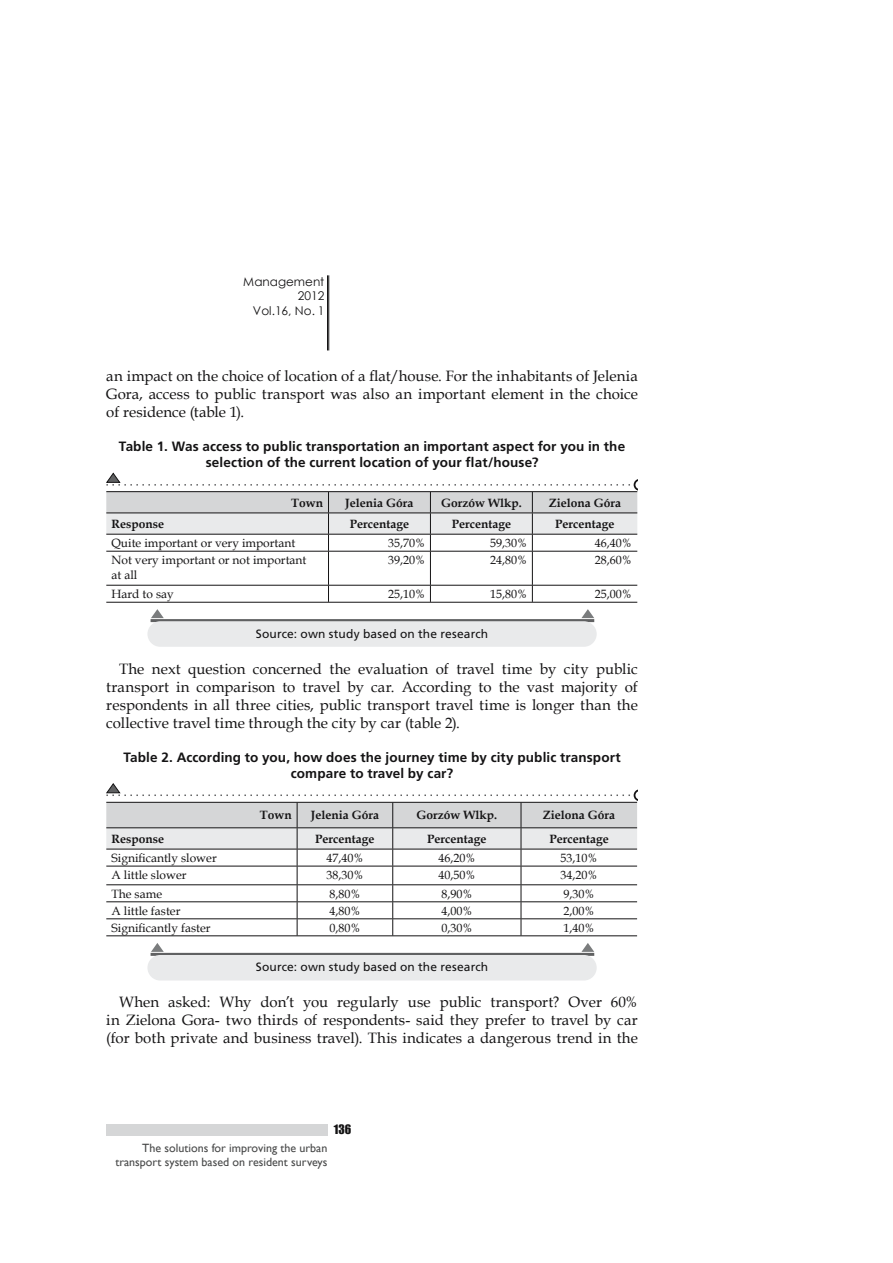
<style>
.page{position:relative;width:893px;height:1263px;background:#fff}
.page>*{position:absolute;margin:0;border:0;box-sizing:border-box;transform-origin:0 0}
.t1{font:15px/18px "Book Antiqua";color:#141314;text-align:justify}
.t2{font:700 13.5px/16.2px "Frutiger LT Pro";letter-spacing:.01em;color:#141314;text-align:center}
.t3{font:12px/14.4px "Book Antiqua";color:#141314}
.t4{font:700 12px "Book Antiqua";color:#141314}
.t5{font:12px/14.4px "Gill Sans";color:#484949;text-align:right}
.t6{font:12px "Frutiger LT Pro";letter-spacing:.015em;color:#141314}
.t7{font:12px/14.4px "Century Gothic";color:#141314;text-align:right}
.t8{font:12px "Impact";color:#141314}
</style>
<div class="page">
<div style="left:106px;top:1124px;width:221px;height:11px;background:#d5d6d7"></div>
<hr style="left:328px;top:275px;width:1px;height:75px;background:#141314">
<hr style="left:327px;top:275px;width:1px;height:75px;background:#141314">
<hr style="left:151px;top:953px;width:443px;height:3px;background:#606162">
<svg style="left:151px;top:943px;width:13px;height:9px"></svg>
<svg style="left:581px;top:943px;width:13px;height:9px"></svg>
<div style="left:147px;top:955px;width:450px;height:25px;background:#e9eaeb;border-radius:13px"></div>
<hr style="left:151px;top:619px;width:443px;height:3px;background:#606162">
<svg style="left:151px;top:609px;width:13px;height:9px"></svg>
<svg style="left:581px;top:609px;width:13px;height:9px"></svg>
<div style="left:147px;top:621px;width:450px;height:26px;background:#e9eaeb;border-radius:13px"></div>
<hr style="left:106px;top:551px;width:531px;height:1px;background:#141314">
<hr style="left:106px;top:585px;width:531px;height:1px;background:#141314">
<hr style="left:106px;top:602px;width:531px;height:1px;background:#141314">
<hr style="left:328px;top:552px;width:1px;height:33px;background:#141314">
<hr style="left:430px;top:552px;width:1px;height:33px;background:#141314">
<hr style="left:532px;top:552px;width:1px;height:33px;background:#141314">
<svg style="left:328px;top:586px;width:1px;height:16px"></svg>
<svg style="left:430px;top:586px;width:1px;height:16px"></svg>
<svg style="left:532px;top:586px;width:1px;height:16px"></svg>
<hr style="left:106px;top:935px;width:531px;height:1px;background:#141314">
<svg style="left:106px;top:473px;width:532px;height:78px"></svg>
<svg style="left:106px;top:783px;width:532px;height:152px"></svg>
<p class="t7" style="left:243px;top:274px;width:83px">Management<br>2012<br>Vol.16, No. 1</p>
<p class="t1" style="left:106px;top:367px;width:533px">an impact on the choice of location of a flat/house. For the inhabitants of Jelenia Gora, access to public transport was also an important element in the choice of residence (table 1).</p>
<p class="t2" style="left:119px;top:439px;width:508px">Table 1. Was access to public transportation an important aspect for you in the selection of the current location of your flat/house?</p>
<p class="t4" style="left:291px;top:496px;width:34px">Town</p>
<p class="t4" style="left:345px;top:496px;width:70px">Jelenia Góra</p>
<p class="t4" style="left:441px;top:496px;width:82px">Gorzów Wlkp.</p>
<p class="t4" style="left:549px;top:496px;width:74px">Zielona Góra</p>
<p class="t4" style="left:112px;top:517px;width:54px">Response</p>
<p class="t4" style="left:350px;top:517px;width:61px">Percentage</p>
<p class="t4" style="left:452px;top:517px;width:61px">Percentage</p>
<p class="t4" style="left:555px;top:517px;width:61px">Percentage</p>
<p class="t3" style="left:112px;top:536px;width:185px">Quite important or very important</p>
<p class="t3" style="left:388px;top:536px;width:39px">35,70%</p>
<p class="t3" style="left:490px;top:536px;width:39px">59,30%</p>
<p class="t3" style="left:595px;top:536px;width:39px">46,40%</p>
<p class="t3" style="left:112px;top:553px;width:196px">Not very important or not important at all</p>
<p class="t3" style="left:388px;top:553px;width:39px">39,20%</p>
<p class="t3" style="left:490px;top:553px;width:39px">24,80%</p>
<p class="t3" style="left:595px;top:553px;width:39px">28,60%</p>
<p class="t3" style="left:112px;top:587px;width:64px">Hard to say</p>
<p class="t3" style="left:388px;top:587px;width:39px">25,10%</p>
<p class="t3" style="left:490px;top:587px;width:39px">15,80%</p>
<p class="t3" style="left:595px;top:587px;width:39px">25,00%</p>
<p class="t6" style="left:256px;top:628px;width:234px">Source: own study based on the research</p>
<p class="t1" style="left:106px;top:660px;width:533px;text-indent:13px">The next question concerned the evaluation of travel time by city public transport in comparison to travel by car. According to the vast majority of respondents in all three cities, public transport travel time is longer than the collective travel time through the city by car (table 2).</p>
<p class="t2" style="left:123px;top:750px;width:499px">Table 2. According to you, how does the journey time by city public transport compare to travel by car?</p>
<p class="t4" style="left:260px;top:808px;width:34px">Town</p>
<p class="t4" style="left:311px;top:808px;width:70px">Jelenia Góra</p>
<p class="t4" style="left:417px;top:808px;width:82px">Gorzów Wlkp.</p>
<p class="t4" style="left:543px;top:808px;width:74px">Zielona Góra</p>
<p class="t4" style="left:112px;top:832px;width:54px">Response</p>
<p class="t4" style="left:315px;top:832px;width:61px">Percentage</p>
<p class="t4" style="left:427px;top:832px;width:61px">Percentage</p>
<p class="t4" style="left:549px;top:832px;width:61px">Percentage</p>
<p class="t3" style="left:112px;top:851px;width:107px">Significantly slower</p>
<p class="t3" style="left:326px;top:851px;width:39px">47,40%</p>
<p class="t3" style="left:438px;top:851px;width:39px">46,20%</p>
<p class="t3" style="left:560px;top:851px;width:39px">53,10%</p>
<p class="t3" style="left:112px;top:868px;width:77px">A little slower</p>
<p class="t3" style="left:326px;top:868px;width:39px">38,30%</p>
<p class="t3" style="left:438px;top:868px;width:39px">40,50%</p>
<p class="t3" style="left:560px;top:868px;width:39px">34,20%</p>
<p class="t3" style="left:112px;top:887px;width:52px">The same</p>
<p class="t3" style="left:329px;top:887px;width:33px">8,80%</p>
<p class="t3" style="left:441px;top:887px;width:33px">8,90%</p>
<p class="t3" style="left:563px;top:887px;width:33px">9,30%</p>
<p class="t3" style="left:112px;top:904px;width:70px">A little faster</p>
<p class="t3" style="left:329px;top:904px;width:33px">4,80%</p>
<p class="t3" style="left:441px;top:904px;width:33px">4,00%</p>
<p class="t3" style="left:563px;top:904px;width:33px">2,00%</p>
<p class="t3" style="left:112px;top:921px;width:101px">Significantly faster</p>
<p class="t3" style="left:329px;top:921px;width:33px">0,80%</p>
<p class="t3" style="left:441px;top:921px;width:33px">0,30%</p>
<p class="t3" style="left:563px;top:921px;width:33px">1,40%</p>
<p class="t6" style="left:256px;top:962px;width:234px">Source: own study based on the research</p>
<p class="t1" style="left:106px;top:993px;width:533px;text-indent:13px">When asked: Why don’t you regularly use public transport? Over 60% in Zielona Gora- two thirds of respondents- said they prefer to travel by car (for both private and business travel). This indicates a dangerous trend in the</p>
<p class="t8" style="left:334px;top:1122px;width:19px">136</p>
<p class="t5" style="left:115px;top:1140px;width:214px">The solutions for improving the urban transport system based on resident surveys</p>
</div>
